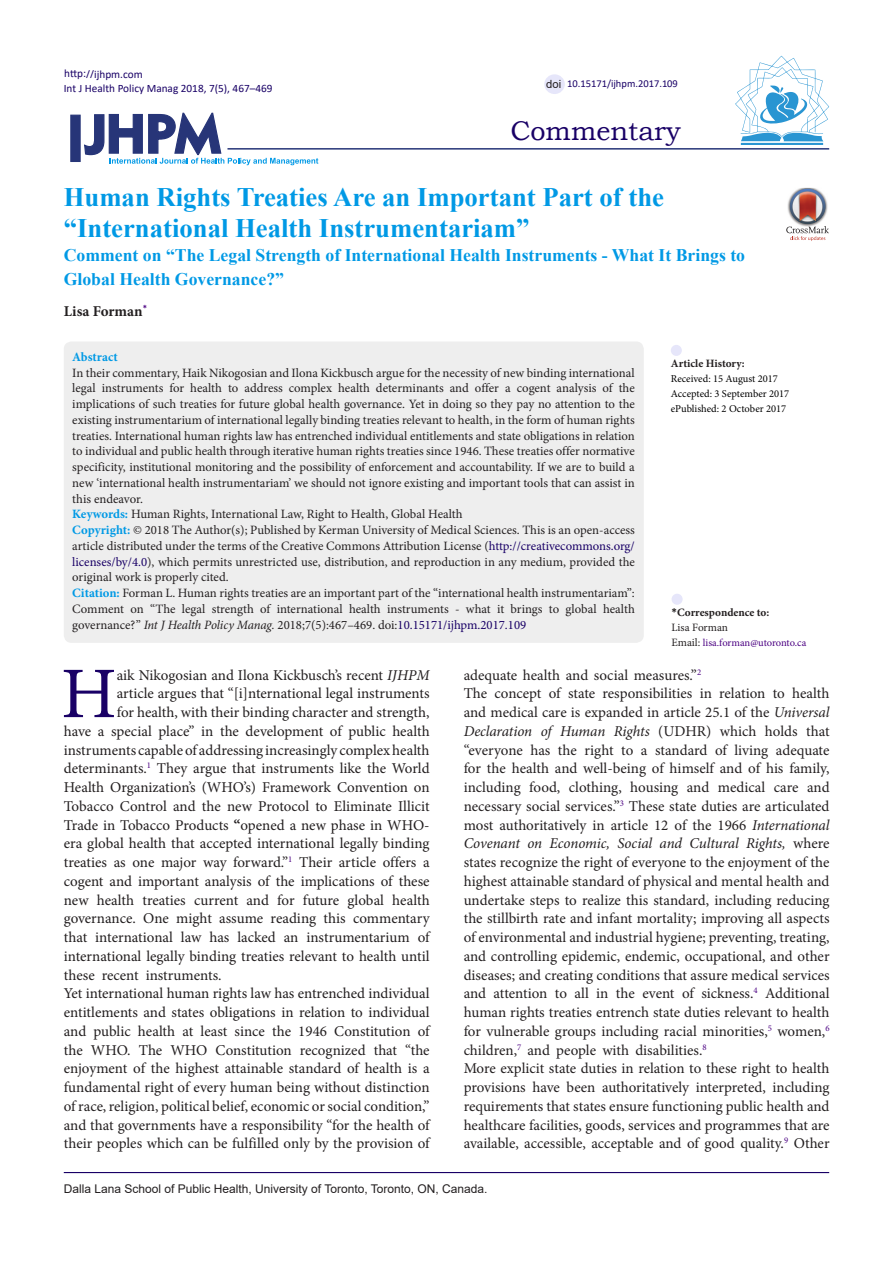
<style>
.page{position:relative;width:893px;height:1263px;background:#fff}
.page>*{position:absolute;margin:0;border:0;box-sizing:border-box;transform-origin:0 0}
.Default{font:72.75px "Minion Pro";color:#190066}
.t1{font:27px "Bookman Old Style";color:#190066}
.Default-2{font:700 26.7px/31.5px "Times New Roman";color:#0099e5}
.Default-3{font:700 17.7px/24px "Times New Roman";color:#0099e5}
.Default-4{font:15px/18.8px "Minion Pro";color:#231f20;text-align:justify}
.Default-5{font:15px "Minion Pro";color:#221e1f}
.Default-6{font:700 15px "Minion Pro";color:#231f20}
.t2{font:12.75px/15.8px "Minion Pro";color:#231f20;text-align:justify}
.Default-7{font:700 12.75px "Minion Pro";color:#0099e5}
.t3{font:12px "Arial";color:#231f20}
.t4{font:11.25px "Calibri";color:#190066}
.t5{font:700 11.25px "Minion Pro";color:#231f20}
.t6{font:11.25px "Minion Pro";letter-spacing:-.005em;color:#231f20}
.t7{font:11.25px "Arial";color:#231f20}
.t8{font:10.5px "Minion Pro";color:#000}
.t9{font:10.5px "Minion Pro";letter-spacing:-.01em;color:#4b0082}
.t10{font:10.5px "Calibri";color:#190066}
.s1{font-weight:700;color:#0099e5}
.s2{color:#190066}
.s3{font-style:italic}
.s4{font-family:"Calibri"}
.s5{font-size:11.25px;color:#231f20}
.s6{color:#231f20}
.s7{font-weight:700}
.s8{color:#221e1f}
</style>
<div class="page">
<svg style="left:84px;top:112px;width:234px;height:53px"></svg>
<div style="left:70px;top:115px;width:11px;height:47px;background:#273578;border:1px solid #273578"></div>
<hr style="left:227px;top:148px;width:602px;height:2px;background:#273578">
<div style="left:64px;top:341px;width:580px;height:302px;background:#eee;border-radius:8px"></div>
<div style="left:672px;top:594px;width:11px;height:11px;background:#e6e6fa;border-radius:50%"></div>
<div style="left:671px;top:345px;width:11px;height:11px;background:#e6e6fa;border-radius:50%"></div>
<hr style="left:64px;top:1172px;width:765px;height:1px;background:#190066">
<hr style="left:741px;top:143px;width:82px;height:2px;background:#2995d2">
<svg style="left:735px;top:56px;width:94px;height:85px"></svg>
<div style="left:544px;top:74px;width:21px;height:20px;background:#e6e6fa;border-radius:50%"></div>
<img style="left:798px;top:188px;width:18px;height:1px">
<svg style="left:786px;top:189px;width:43px;height:52px"></svg>
<p class="t4" style="left:64px;top:66px;width:80px">http://ijhpm.com</p>
<p class="t4" style="left:64px;top:81px;width:210px">Int J Health Policy Manag 2018, 7(5), 467–469</p>
<p class="t7" style="left:546px;top:76px;width:17px">doi</p>
<p class="t10" style="left:567px;top:76px;width:112px">10.15171/ijhpm.2017.109</p>
<p class="t1" style="left:510px;top:113px;width:172px">Commentary</p>
<p class="Default-2" style="left:64px;top:180px;width:602px">Human Rights Treaties Are an Important Part of the “International Health Instrumentariam”</p>
<p class="Default-3" style="left:64px;top:243px;width:683px">Comment on “The Legal Strength of International Health Instruments - What It Brings to<br>Global Health Governance?”</p>
<p class="Default-6" style="left:64px;top:301px;width:85px">Lisa Forman<sup>*</sup></p>
<p class="Default-7" style="left:72px;top:348px;width:47px">Abstract</p>
<p class="t2" style="left:72px;top:365px;width:564px">In their commentary, Haik Nikogosian and Ilona Kickbusch argue for the necessity of new binding international legal instruments for health to address complex health determinants and offer a cogent analysis of the implications of such treaties for future global health governance. Yet in doing so they pay no attention to the existing instrumentarium of international legally binding treaties relevant to health, in the form of human rights treaties. International human rights law has entrenched individual entitlements and state obligations in relation to individual and public health through iterative human rights treaties since 1946. These treaties offer normative specificity, institutional monitoring and the possibility of enforcement and accountability. If we are to build a new ‘international health instrumentariam’ we should not ignore existing and important tools that can assist in this endeavor.</p>
<p class="t2" style="left:72px;top:506px;width:392px"><span class="s1">Keywords:</span> Human Rights, International Law, Right to Health, Global Health</p>
<p class="t2" style="left:72px;top:522px;width:564px"><span class="s1">Copyright:</span> © 2018 The Author(s); Published by Kerman University of Medical Sciences. This is an open-access article distributed under the terms of the Creative Commons Attribution License (<span class="s2">http://creativecommons.org/ licenses/by/4.0</span>), which permits unrestricted use, distribution, and reproduction in any medium, provided the original work is properly cited.</p>
<p class="t2" style="left:72px;top:585px;width:564px"><span class="s1">Citation:</span> Forman L. Human rights treaties are an important part of the “international health instrumentariam”:<br>Comment on “The legal strength of international health instruments - what it brings to global health governance?” <span class="s3">Int J Health Policy Manag.</span> 2018;7(5):467–469. doi:<span class="s2">10.15171/ijhpm.2017.109</span></p>
<p class="t5" style="left:671px;top:355px;width:76px">Article History:</p>
<p class="t8" style="left:671px;top:371px;width:109px">Received: 15 August 2017</p>
<p class="t8" style="left:671px;top:386px;width:120px">Accepted: 3 September 2017</p>
<p class="t8" style="left:671px;top:401px;width:117px">ePublished: 2 October 2017</p>
<p class="t5" style="left:671px;top:604px;width:99px"><span class="s4">*</span>Correspondence to:</p>
<p class="t6" style="left:671px;top:620px;width:58px">Lisa Forman</p>
<p class="t9" style="left:671px;top:635px;width:136px"><span class="s5">Email:</span> lisa.forman@utoronto.ca</p>
<p class="Default" style="left:61px;top:645px;width:57px">H</p>
<p class="Default-5" style="left:117px;top:665px;width:314px">aik Nikogosian and Ilona Kickbusch’s recent <span class="s3">IJHPM</span></p>
<p class="Default-5" style="left:117px;top:683px;width:314px">article argues that <span class="s6">“[</span>i]nternational legal instruments</p>
<p class="Default-5" style="left:117px;top:702px;width:314px">for health, with their binding character and strength,</p>
<p class="Default-5" style="left:64px;top:721px;width:367px">have a special place” in the development of public health</p>
<p class="Default-5" style="left:64px;top:740px;width:367px">instruments capable of addressing increasingly complex health</p>
<p class="Default-5" style="left:64px;top:758px;width:367px">determinants.<sup>1</sup> They argue that instruments like the World</p>
<p class="Default-5" style="left:64px;top:777px;width:367px">Health Organization’s (WHO’s) <span class="s6">Framework Convention on</span></p>
<p class="Default-5" style="left:64px;top:796px;width:367px"><span class="s6">Tobacco Control and the new</span> Protocol to Eliminate Illicit</p>
<p class="Default-5" style="left:64px;top:815px;width:367px">Trade in Tobacco Products <span class="s7">“</span>opened a new phase in WHO-</p>
<p class="Default-5" style="left:64px;top:833px;width:367px">era global health that accepted international legally binding</p>
<p class="Default-5" style="left:64px;top:852px;width:367px">treaties as one major way forward.”<sup>1</sup> Their article offers a</p>
<p class="Default-5" style="left:64px;top:871px;width:367px">cogent and important analysis of the implications of these</p>
<p class="Default-5" style="left:64px;top:890px;width:367px">new health treaties current and for future global health</p>
<p class="Default-5" style="left:64px;top:908px;width:367px">governance. One might assume reading this commentary</p>
<p class="Default-5" style="left:64px;top:927px;width:367px">that international law has lacked an instrumentarium of</p>
<p class="Default-5" style="left:64px;top:946px;width:367px">international legally binding treaties relevant to health until</p>
<p class="Default-5" style="left:64px;top:965px;width:159px">these recent instruments.</p>
<p class="Default-4" style="left:64px;top:984px;width:367px"><span class="s8">Yet international human rights law has entrenched individual entitlements and states obligations in relation to individual and public health at least since the 1946 Constitution of the WHO. The WHO Constitution</span> recognized that “the enjoyment of the highest attainable standard of health is a fundamental right of every human being without distinction of race, religion, political belief, economic or social condition,” and that governments have a responsibility “for the health of their peoples which can be fulfilled only by the provision of</p>
<p class="Default-4" style="left:464px;top:665px;width:239px">adequate health and social measures.”<sup>2</sup></p>
<p class="Default-4" style="left:464px;top:684px;width:367px">The concept of state responsibilities in relation to health and medical care is expanded in article 25.1 of the <span class="s3">Universal Declaration of Human Rights</span> (UDHR) which holds that “everyone has the right to a standard of living adequate for the health and well-being of himself and of his family, including food, clothing, housing and medical care and necessary social services.”<sup>3</sup> These state duties are articulated most authoritatively in article 12 of the 1966 <span class="s3">International Covenant on Economic, Social and Cultural Rights,</span> where states recognize the right of everyone to the enjoyment of the highest attainable standard of physical and mental health and undertake steps to realize this standard, including reducing the stillbirth rate and infant mortality; improving all aspects of environmental and industrial hygiene; preventing, treating, and controlling epidemic, endemic, occupational, and other diseases; and creating conditions that assure medical services and attention to all in the event of sickness.<sup>4</sup> Additional human rights treaties entrench state duties relevant to health for vulnerable groups including racial minorities,<sup>5</sup> women,<sup>6 </sup>children,<sup>7</sup> and people with disabilities.<sup>8</sup></p>
<p class="Default-4" style="left:464px;top:1059px;width:367px">More explicit state duties in relation to these right to health provisions have been authoritatively interpreted, including requirements that states ensure functioning public health and healthcare facilities, goods, services and programmes that are available, accessible, acceptable and of good quality.<sup>9</sup> Other</p>
<p class="t3" style="left:64px;top:1180px;width:425px">Dalla Lana School of Public Health, University of Toronto, Toronto, ON, Canada.</p>
</div>
